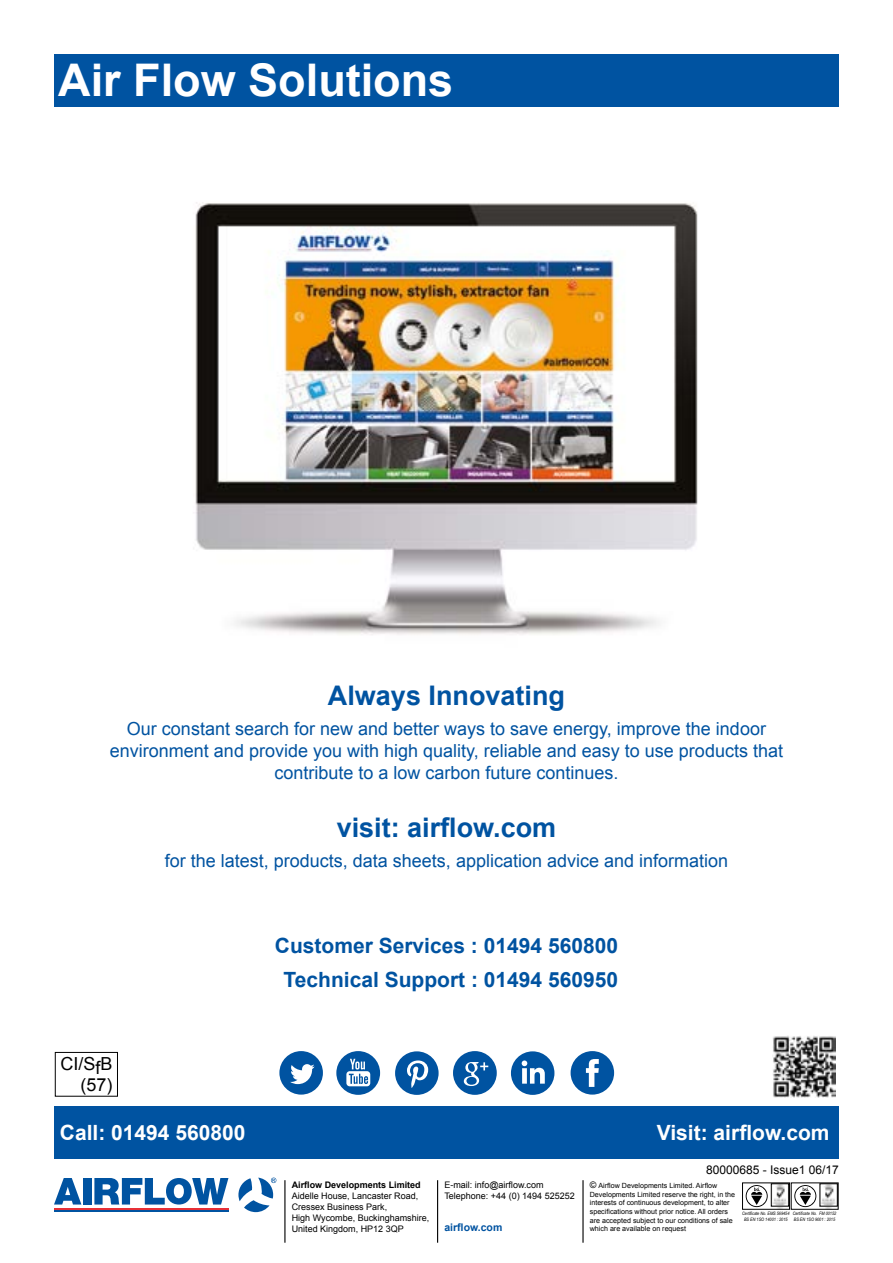
<style>
.page{position:relative;width:893px;height:1263px;background:#fff}
.page>*{position:absolute;margin:0;border:0;box-sizing:border-box;transform-origin:0 0}
.t1{font:700 45px "Arial";color:#fff}
.t2{font:700 27px "Arial";color:#0053a1}
.t3{font:700 21px/33.8px "Arial";color:#0053a1;text-align:center}
.t4{font:700 21px "Arial";color:#fff}
.t5{font:18px/21.6px "Arial";color:#0053a1;text-align:center}
.t6{font:18px/21.6px "Arial";color:#000;text-align:right}
.t7{font:12px "Arial";color:#000}
.t8{font:700 10.5px "Arial";color:#0053a1}
.t9{font:9px/10.8px "Arial";color:#000}
.t10{font:700 9px "Arial";color:#000}
.t11{font:7.2px/8.6px "Arial";color:#000}
.t12{font:italic 4.65px/5.6px "Arial Narrow";color:#000;text-align:center}
.s1{font-size:9px}
</style>
<div class="page">
<img style="left:195px;top:202px;width:503px;height:433px">
<svg style="left:54px;top:1178px;width:27px;height:26px"></svg>
<div style="left:84px;top:1178px;width:8px;height:26px;background:#0053a1"></div>
<svg style="left:94px;top:1178px;width:134px;height:26px"></svg>
<hr style="left:54px;top:1208px;width:174px;height:1px;background:#e73037">
<hr style="left:54px;top:1211px;width:174px;height:1px;background:#0053a1">
<svg style="left:238px;top:1177px;width:38px;height:35px"></svg>
<hr style="left:437px;top:1180px;width:1px;height:63px;background:#000">
<hr style="left:582px;top:1180px;width:2px;height:63px;background:#000">
<hr style="left:284px;top:1180px;width:1px;height:63px;background:#000">
<svg style="left:747px;top:1183px;width:91px;height:24px"></svg>
<div style="left:54px;top:1106px;width:785px;height:52px;background:#0053a1"></div>
<div style="left:54px;top:54px;width:785px;height:52px;background:#0053a1"></div>
<img style="left:773px;top:1036px;width:62px;height:61px">
<div style="left:55px;top:1052px;width:63px;height:44px;border:1px solid #000"></div>
<svg style="left:279px;top:1051px;width:44px;height:43px"></svg>
<svg style="left:336px;top:1051px;width:44px;height:44px"></svg>
<svg style="left:395px;top:1051px;width:44px;height:44px"></svg>
<svg style="left:453px;top:1051px;width:44px;height:44px"></svg>
<svg style="left:511px;top:1051px;width:43px;height:44px"></svg>
<svg style="left:571px;top:1051px;width:43px;height:43px"></svg>
<h1 class="t1" style="left:58px;top:51px;width:397px">Air Flow Solutions</h1>
<h2 class="t2" style="left:328px;top:678px;width:239px">Always Innovating</h2>
<p class="t5" style="left:110px;top:718px;width:675px">Our constant search for new and better ways to save energy, improve the indoor environment and provide you with high quality, reliable and easy to use products that contribute to a low carbon future continues.</p>
<h2 class="t2" style="left:337px;top:810px;width:221px">visit: airflow.com</h2>
<p class="t5" style="left:165px;top:850px;width:565px">for the latest, products, data sheets, application advice and information</p>
<p class="t6" style="left:61px;top:1053px;width:54px">CI/SfB (57)</p>
<p class="t3" style="left:275px;top:929px;width:345px">Customer Services : 01494 560800<br>Technical Support : 01494 560950</p>
<p class="t4" style="left:60px;top:1118px;width:187px">Call: 01494 560800</p>
<p class="t4" style="left:657px;top:1118px;width:174px">Visit: airflow.com</p>
<p class="t7" style="left:706px;top:1162px;width:134px">80000685 - Issue1 06/17</p>
<p class="t10" style="left:292px;top:1179px;width:131px">Airflow Developments Limited</p>
<p class="t9" style="left:292px;top:1191px;width:139px">Aidelle House, Lancaster Road,<br>Cressex Business Park,<br>High Wycombe, Buckinghamshire,<br>United Kingdom, HP12 3QP</p>
<p class="t9" style="left:444px;top:1180px;width:132px">E-mail: info@airflow.com<br>Telephone: +44 (0) 1494 525252</p>
<p class="t8" style="left:444px;top:1220px;width:59px">airflow.com</p>
<p class="t11" style="left:590px;top:1181px;width:147px"><span class="s1">©</span> Airflow Developments Limited. Airflow Developments Limited reserve the right, in the interests of continuous development, to alter specifications without prior notice. All orders are accepted subject to our conditions of sale which are available on request</p>
<p class="t12" style="left:742px;top:1211px;width:49px">Certificate No. EMS 569454<br>BS EN 1SO 14001 : 2015</p>
<p class="t12" style="left:793px;top:1211px;width:45px;text-align:left">Certificate No. FM 00152<br>BS EN 1SO 9001 : 2015</p>
</div>
